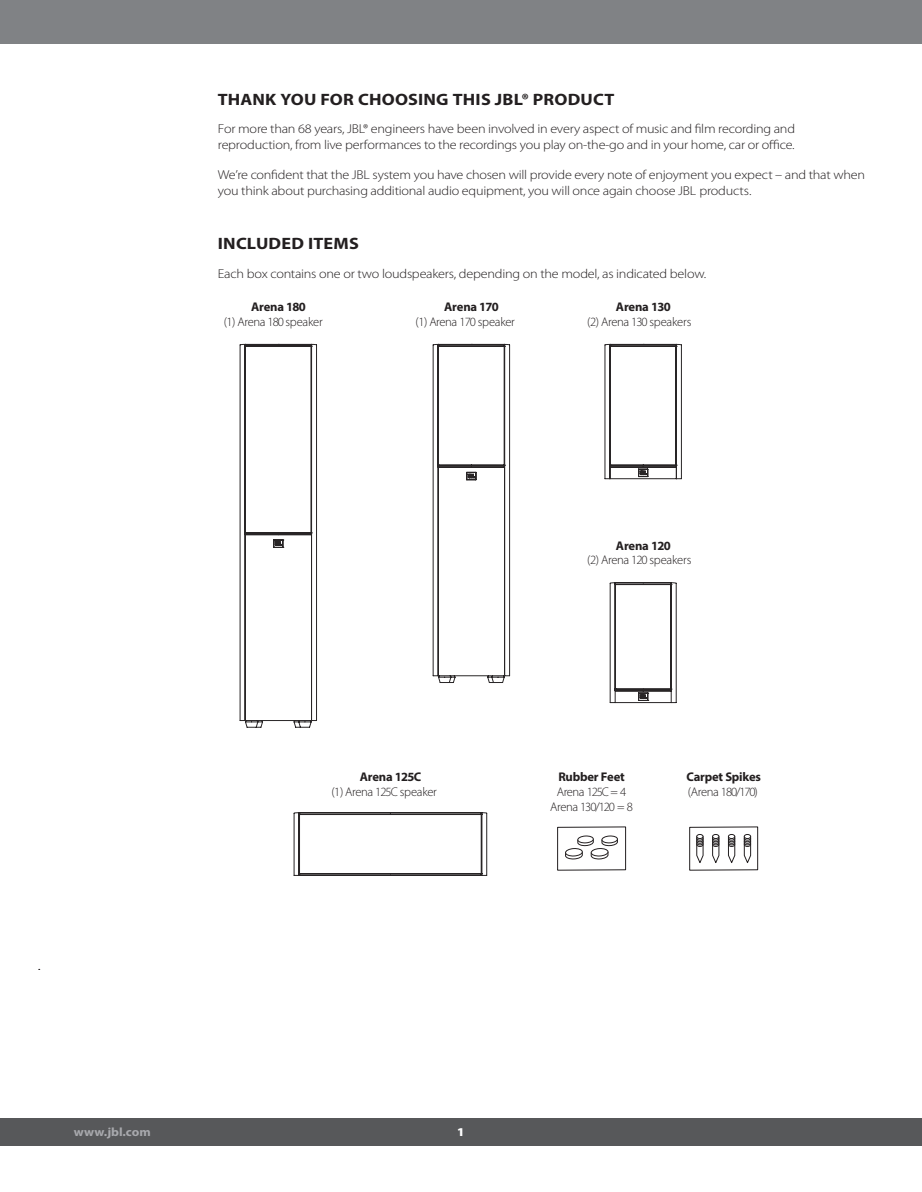
<style>
.page{position:relative;width:922px;height:1192px;background:#fff}
.page>*{position:absolute;margin:0;border:0;box-sizing:border-box;transform-origin:0 0}
.t1{font:700 16.5px "Myriad Pro";letter-spacing:.01em;color:#231f20;scale:1.1 1}
.t2{font:300 12.9px/15.5px "Myriad Pro";letter-spacing:-.015em;color:#231f20;scale:1.1 1}
.t3{font:300 12.6px/15.1px "Myriad Pro";letter-spacing:-.035em;color:#231f20;text-align:center}
.t4{font:700 12.6px "Myriad Pro";letter-spacing:-.015em;color:#231f20}
.t5{font:300 12.6px "Myriad Pro";letter-spacing:-.06em;color:#231f20}
.t6{font:700 12px "Myriad Pro";letter-spacing:-.005em;color:#a8a9ad;scale:1.1 1}
.t7{font:900 12px "Myriad Pro";color:#fff;scale:1.07 1}
</style>
<div class="page">
<div style="left:0;top:0;width:921px;height:44px;background:#808285"></div>
<div style="left:0;top:1118px;width:920px;height:27px;background:#57585a"></div>
<svg style="left:920px;top:1118px;width:1px;height:27px"></svg>
<svg style="left:696px;top:834px;width:7px;height:29px"></svg>
<svg style="left:727px;top:834px;width:8px;height:29px"></svg>
<svg style="left:743px;top:834px;width:8px;height:29px"></svg>
<svg style="left:712px;top:834px;width:7px;height:29px"></svg>
<svg style="left:609px;top:582px;width:67px;height:120px"></svg>
<svg style="left:294px;top:812px;width:193px;height:63px"></svg>
<svg style="left:604px;top:344px;width:77px;height:135px"></svg>
<svg style="left:432px;top:344px;width:78px;height:338px"></svg>
<svg style="left:240px;top:344px;width:77px;height:383px"></svg>
<div style="left:557px;top:826px;width:68px;height:44px;border:1px solid #231f20"></div>
<svg style="left:564px;top:826px;width:54px;height:33px"></svg>
<div style="left:591px;top:848px;width:17px;height:8px;background:#fff;border-radius:50%"></div>
<div style="left:590px;top:848px;width:18px;height:8px;border:1px solid #231f20;border-radius:50%"></div>
<p class="t1" style="left:218px;top:88px;width:362px">THANK YOU FOR CHOOSING THIS JBL® PRODUCT</p>
<p class="t2" style="left:218px;top:122px;width:526px">For more than 68 years, JBL® engineers have been involved in every aspect of music and film recording and reproduction, from live performances to the recordings you play on-the-go and in your home, car or office.</p>
<p class="t2" style="left:218px;top:167px;width:589px">We’re confident that the JBL system you have chosen will provide every note of enjoyment you expect – and that when you think about purchasing additional audio equipment, you will once again choose JBL products.</p>
<p class="t1" style="left:218px;top:233px;width:130px">INCLUDED ITEMS</p>
<p class="t2" style="left:218px;top:266px;width:445px">Each box contains one or two loudspeakers, depending on the model, as indicated below.</p>
<p class="t4" style="left:251px;top:298px;width:56px">Arena 180</p>
<p class="t3" style="left:224px;top:314px;width:100px">(1) Arena 180 speaker</p>
<p class="t4" style="left:444px;top:298px;width:56px">Arena 170</p>
<p class="t3" style="left:415px;top:314px;width:101px">(1) Arena 170 speaker</p>
<p class="t4" style="left:616px;top:298px;width:56px">Arena 130</p>
<p class="t3" style="left:587px;top:314px;width:106px">(2) Arena 130 speakers</p>
<p class="t4" style="left:360px;top:768px;width:63px">Arena 125C</p>
<p class="t3" style="left:331px;top:784px;width:107px">(1) Arena 125C speaker</p>
<p class="t4" style="left:616px;top:537px;width:56px">Arena 120</p>
<p class="t3" style="left:587px;top:553px;width:106px">(2) Arena 120 speakers</p>
<p class="t4" style="left:558px;top:768px;width:68px">Rubber Feet</p>
<p class="t3" style="left:550px;top:784px;width:84px">Arena 125C = 4<br>Arena 130/120 = 8</p>
<p class="t4" style="left:686px;top:768px;width:76px">Carpet Spikes</p>
<p class="t5" style="left:687px;top:784px;width:71px">(Arena 180/170)</p>
<p class="t6" style="left:74px;top:1123px;width:71px">www.jbl.com</p>
<p class="t7" style="left:457px;top:1124px;width:8px">1</p>
</div>
